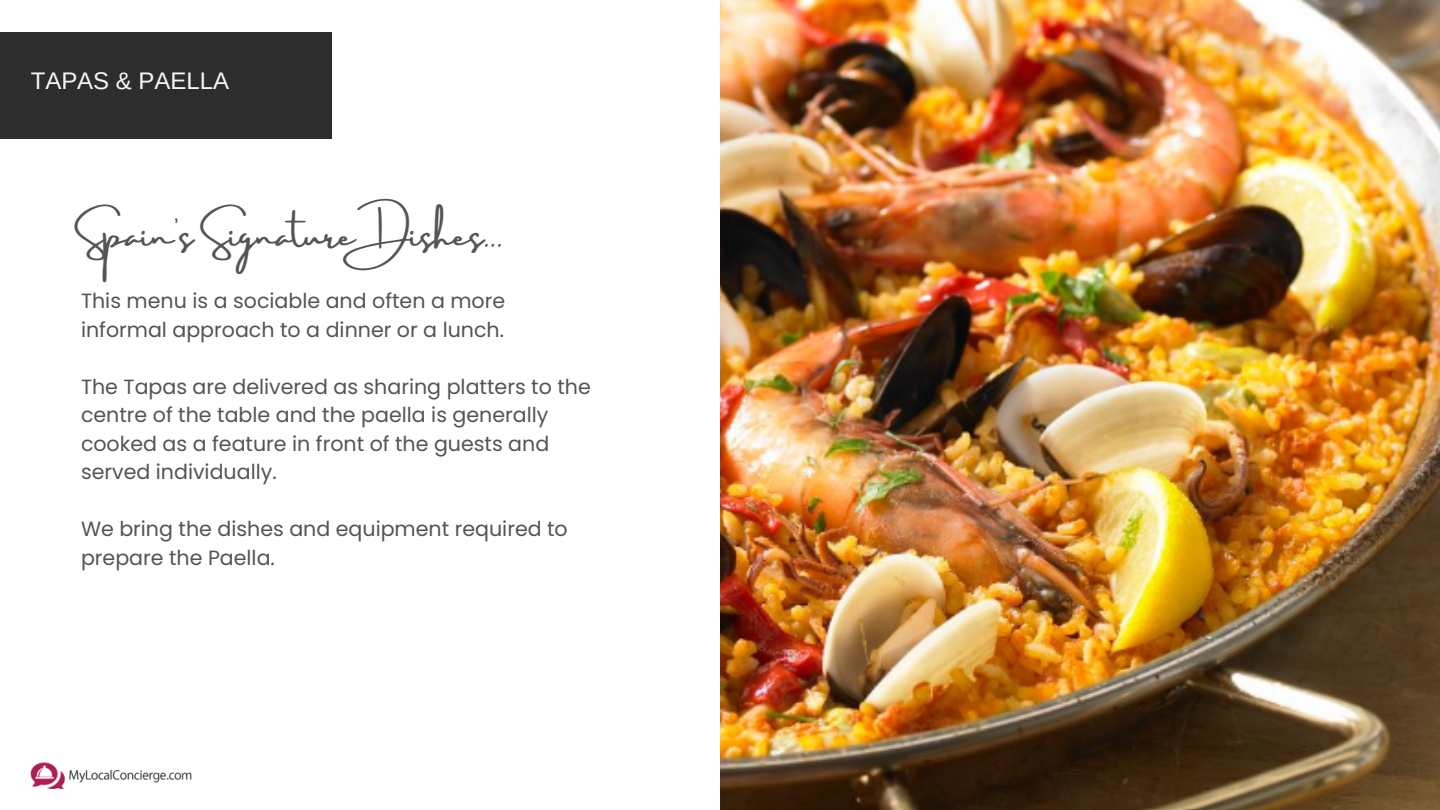
<style>
.page{position:relative;width:1440px;height:810px;background:#fff}
.page>*{position:absolute;margin:0;border:0;box-sizing:border-box;transform-origin:0 0}
.t1{font:35.3px "Amsterdam Three";color:#545454}
.t2{font:24px "Arimo";color:#f9f5f0}
.t3{font:20.6px/28.5px "Poppins";color:#545454}
</style>
<div class="page">
<div style="left:0;top:32px;width:332px;height:107px;background:#2d2d2d"></div>
<img style="left:720px;top:0;width:720px;height:810px">
<img style="left:31px;top:762px;width:161px;height:27px">
<h1 class="t2" style="left:31px;top:68px;width:200px">TAPAS &amp; PAELLA</h1>
<p class="t1" style="left:81px;top:216px;width:424px">Spain’s Signature Dishes...</p>
<p class="t3" style="left:81px;top:287px;width:426px">This menu is a sociable and often a more informal approach to a dinner or a lunch.</p>
<p class="t3" style="left:81px;top:373px;width:511px">The Tapas are delivered as sharing platters to the centre of the table and the paella is generally cooked as a feature in front of the guests and served individually.</p>
<p class="t3" style="left:81px;top:515px;width:488px">We bring the dishes and equipment required to prepare the Paella.</p>
</div>
